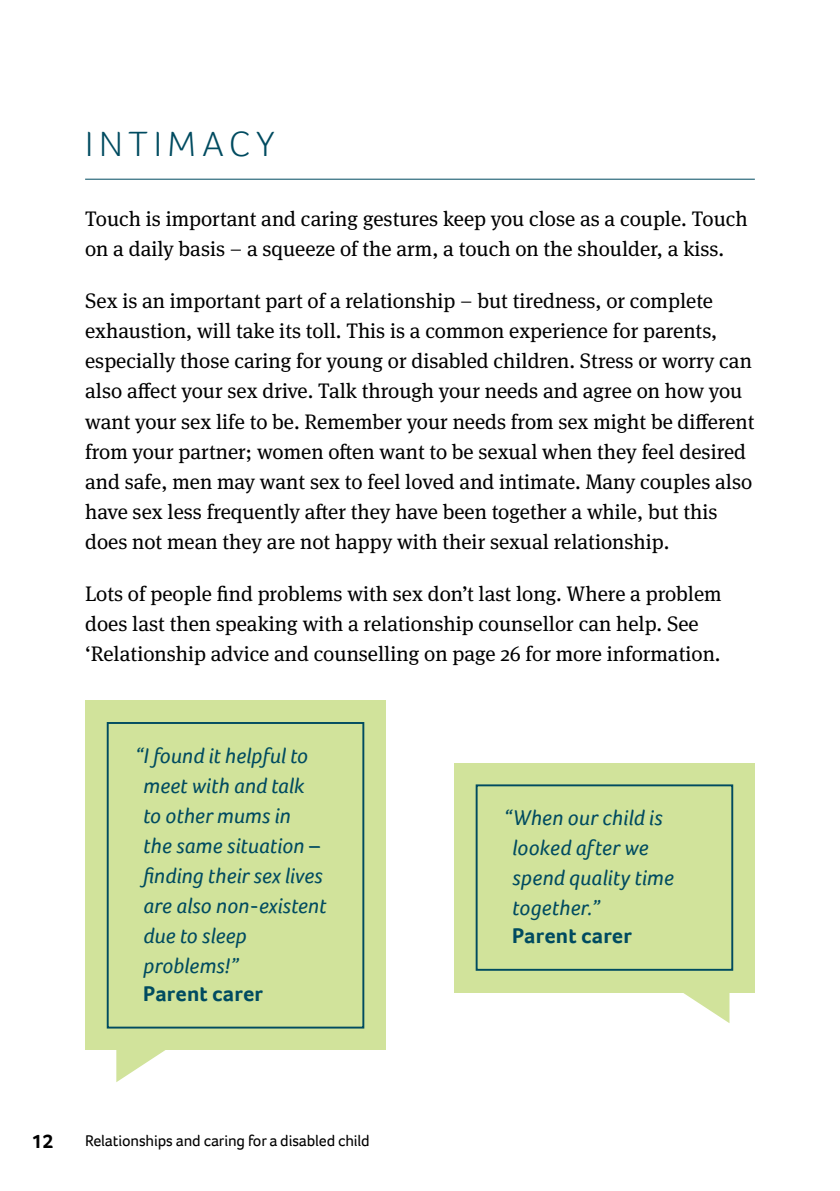
<style>
.page{position:relative;width:840px;height:1191px;background:#fff}
.page>*{position:absolute;margin:0;border:0;box-sizing:border-box;transform-origin:0 0}
.t1{font:300 36px "Foco";letter-spacing:.17em;color:#004b60}
.t2{font:italic 22px/30px "Foco";color:#004b60}
.t3{font:700 22px "Foco";letter-spacing:.01em;color:#004b60}
.t4{font:21px/30px "Meta Serif OT";color:#000}
.t5{font:700 20px "Foco";color:#000}
.t6{font:16px "Foco";letter-spacing:-.01em;color:#000}
</style>
<div class="page">
<hr style="left:85px;top:179px;width:669px;height:1px;background:#004b60">
<div style="left:85px;top:700px;width:301px;height:350px;background:#d1e39b"></div>
<div style="left:107px;top:722px;width:257px;height:306px;border:2px solid #004b60"></div>
<svg style="left:116px;top:1050px;width:49px;height:32px"></svg>
<div style="left:454px;top:763px;width:300px;height:229px;background:#d1e39b"></div>
<div style="left:475px;top:784px;width:257px;height:186px;border:2px solid #004b60"></div>
<svg style="left:677px;top:992px;width:52px;height:31px"></svg>
<h1 class="t1" style="left:85px;top:120px;width:191px">I NTIMACY</h1>
<p class="t4" style="left:85px;top:203px;width:663px">Touch is important and caring gestures keep you close as a couple. Touch on a daily basis – a squeeze of the arm, a touch on the shoulder, a kiss.</p>
<p class="t4" style="left:85px;top:286px;width:670px">Sex is an important part of a relationship – but tiredness, or complete exhaustion, will take its toll. This is a common experience for parents, especially those caring for young or disabled children. Stress or worry can also affect your sex drive. Talk through your needs and agree on how you want your sex life to be. Remember your needs from sex might be different from your partner; women often want to be sexual when they feel desired and safe, men may want sex to feel loved and intimate. Many couples also have sex less frequently after they have been together a while, but this does not mean they are not happy with their sexual relationship.</p>
<p class="t4" style="left:85px;top:579px;width:637px">Lots of people find problems with sex don’t last long. Where a problem does last then speaking with a relationship counsellor can help. See ‘Relationship advice and counselling on page 26 for more information.</p>
<p class="t2" style="left:143px;top:740px;width:185px;text-indent:-9px">“I found it helpful to meet with and talk to other mums in<br>the same situation – finding their sex lives are also non-existent due to sleep problems!”</p>
<p class="t3" style="left:143px;top:979px;width:121px">Parent carer</p>
<p class="t5" style="left:32px;top:1128px;width:23px">12</p>
<p class="t6" style="left:85px;top:1129px;width:286px">Relationships and caring for a disabled child</p>
<p class="t2" style="left:512px;top:802px;width:163px;text-indent:-9px">“When our child is looked after we spend quality time together.”</p>
<p class="t3" style="left:512px;top:921px;width:121px">Parent carer</p>
</div>
